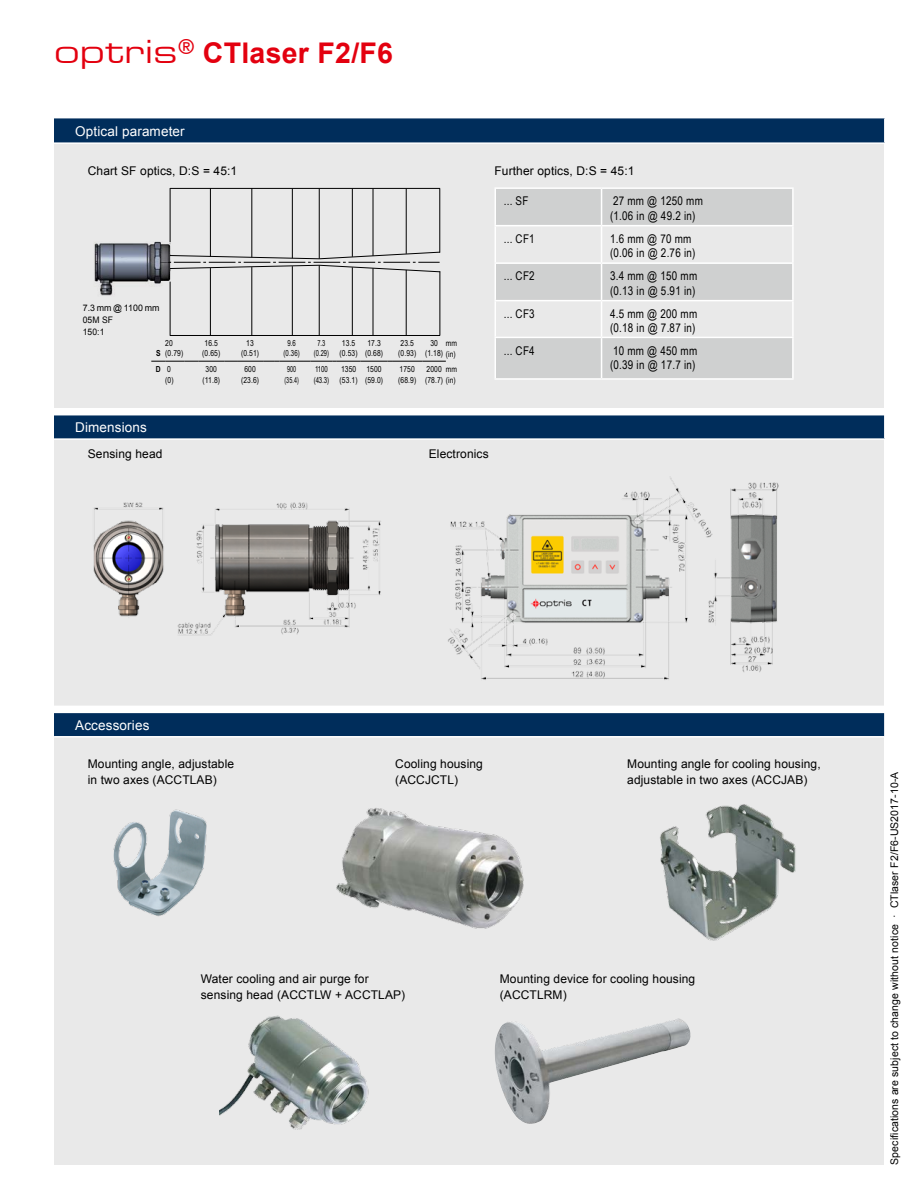
<style>
.page{position:relative;width:918px;height:1188px;background:#fff}
.page>*{position:absolute;margin:0;border:0;box-sizing:border-box;transform-origin:0 0}
.t1{font:700 28.5px "Arial";letter-spacing:.01em;color:#e3000f}
.t2{font:13.5px "Arial";letter-spacing:.01em;color:#fff}
.t3{font:12px/16.5px "Arial";letter-spacing:.01em;color:#000}
.t4{font:12px/14.2px "Arial Narrow";letter-spacing:.02em;color:#000}
.t5{font:10.5px "Arial";letter-spacing:.01em;color:#000}
.t6{font:9px/12px "Arial";letter-spacing:.01em;color:#000}
.t7{font:8.25px/10.8px "Arial Narrow";letter-spacing:.01em;color:#000}
.t8{font:8.25px/10.8px "Arial Narrow";letter-spacing:.01em;color:#000;text-align:center;scale:.9 1}
.t9{font:8.25px/10.8px "Arial Narrow";letter-spacing:.01em;color:#000;text-align:center;scale:.85 1}
.t10{font:8.25px/10.8px "Arial Narrow";letter-spacing:.01em;color:#000;text-align:center;scale:.8 1}
.t11{font:700 8.25px "Arial Narrow";color:#000}
.s1{font-family:"Eurostile Ex Two Normal";font-weight:400;font-size:31.5px}
.s2{font-weight:700}
</style>
<div class="page">
<div style="left:54px;top:141px;width:830px;height:1024px;background:#e9e9e9"></div>
<hr style="left:170px;top:188px;width:270px;height:1px;background:#000">
<svg style="left:496px;top:189px;width:296px;height:189px;fill:#cfd0d0"></svg>
<svg style="left:496px;top:226px;width:105px;height:111px"></svg>
<hr style="left:495px;top:187px;width:107px;height:2px;background:#fff">
<hr style="left:602px;top:187px;width:192px;height:2px;background:#fff">
<hr style="left:601px;top:189px;width:1px;height:36px;background:#fff">
<hr style="left:495px;top:225px;width:107px;height:1px;background:#fff">
<hr style="left:602px;top:225px;width:192px;height:1px;background:#fff">
<hr style="left:601px;top:226px;width:1px;height:36px;background:#fff">
<hr style="left:495px;top:262px;width:107px;height:2px;background:#fff">
<hr style="left:602px;top:262px;width:192px;height:2px;background:#fff">
<hr style="left:601px;top:264px;width:1px;height:36px;background:#fff">
<hr style="left:495px;top:300px;width:107px;height:1px;background:#fff">
<hr style="left:602px;top:300px;width:192px;height:1px;background:#fff">
<hr style="left:601px;top:301px;width:1px;height:36px;background:#fff">
<hr style="left:495px;top:337px;width:107px;height:1px;background:#fff">
<hr style="left:602px;top:337px;width:192px;height:1px;background:#fff">
<hr style="left:601px;top:338px;width:1px;height:40px;background:#fff">
<hr style="left:792px;top:189px;width:2px;height:36px;background:#fff">
<hr style="left:792px;top:226px;width:2px;height:36px;background:#fff">
<hr style="left:792px;top:264px;width:2px;height:36px;background:#fff">
<hr style="left:792px;top:301px;width:2px;height:36px;background:#fff">
<hr style="left:792px;top:338px;width:2px;height:40px;background:#fff">
<hr style="left:495px;top:189px;width:1px;height:36px;background:#fff">
<hr style="left:495px;top:226px;width:1px;height:36px;background:#fff">
<hr style="left:495px;top:264px;width:1px;height:36px;background:#fff">
<hr style="left:495px;top:301px;width:1px;height:36px;background:#fff">
<hr style="left:495px;top:338px;width:1px;height:40px;background:#fff">
<hr style="left:495px;top:378px;width:107px;height:2px;background:#fff">
<hr style="left:602px;top:378px;width:192px;height:2px;background:#fff">
<hr style="left:170px;top:282px;width:1px;height:54px;background:#000">
<hr style="left:210px;top:268px;width:1px;height:68px;background:#000">
<hr style="left:252px;top:267px;width:1px;height:69px;background:#000">
<hr style="left:292px;top:266px;width:1px;height:69px;background:#000">
<hr style="left:319px;top:265px;width:1px;height:70px;background:#000">
<hr style="left:373px;top:268px;width:1px;height:67px;background:#000">
<hr style="left:406px;top:270px;width:1px;height:65px;background:#000">
<hr style="left:440px;top:271px;width:1px;height:64px;background:#000">
<svg style="left:151px;top:361px;width:241px;height:1px"></svg>
<hr style="left:392px;top:361px;width:30px;height:1px;background:#000">
<svg style="left:422px;top:361px;width:24px;height:1px"></svg>
<hr style="left:170px;top:335px;width:270px;height:1px;background:#000">
<svg style="left:170px;top:251px;width:271px;height:22px"></svg>
<hr style="left:210px;top:188px;width:1px;height:69px;background:#000">
<hr style="left:252px;top:188px;width:1px;height:69px;background:#000">
<hr style="left:292px;top:189px;width:1px;height:69px;background:#000">
<hr style="left:319px;top:189px;width:1px;height:70px;background:#000">
<hr style="left:373px;top:189px;width:1px;height:67px;background:#000">
<hr style="left:406px;top:189px;width:1px;height:65px;background:#000">
<hr style="left:440px;top:189px;width:1px;height:64px;background:#000">
<img style="left:94px;top:242px;width:76px;height:54px">
<hr style="left:352px;top:267px;width:1px;height:68px;background:#000">
<hr style="left:352px;top:189px;width:1px;height:68px;background:#000">
<hr style="left:170px;top:188px;width:1px;height:54px;background:#000">
<div style="left:54px;top:118px;width:831px;height:25px;background:#002d5b"></div>
<hr style="left:884px;top:118px;width:2px;height:24px;background:#fff">
<hr style="left:54px;top:142px;width:832px;height:2px;background:#fff">
<div style="left:54px;top:414px;width:831px;height:25px;background:#002d5b"></div>
<hr style="left:884px;top:414px;width:2px;height:24px;background:#fff">
<hr style="left:54px;top:438px;width:832px;height:2px;background:#fff">
<div style="left:46px;top:408px;width:840px;height:7px;background:#fff"></div>
<div style="left:54px;top:711px;width:831px;height:26px;background:#002d5b"></div>
<hr style="left:884px;top:712px;width:2px;height:24px;background:#fff">
<hr style="left:54px;top:736px;width:832px;height:2px;background:#fff">
<div style="left:46px;top:706px;width:840px;height:7px;background:#fff"></div>
<img style="left:113px;top:809px;width:94px;height:108px">
<img style="left:660px;top:804px;width:136px;height:137px">
<img style="left:219px;top:1015px;width:150px;height:115px">
<img style="left:494px;top:1019px;width:197px;height:105px">
<img style="left:336px;top:808px;width:188px;height:121px">
<img style="left:93px;top:502px;width:288px;height:134px">
<img style="left:426px;top:477px;width:391px;height:261px">
<h1 class="t1" style="left:54px;top:34px;width:341px"><span class="s1">optris</span><sup>®</sup> CTlaser F2/F6</h1>
<p class="t2" style="left:75px;top:122px;width:111px">Optical parameter</p>
<p class="t3" style="left:88px;top:163px;width:151px">Chart SF optics, D:S = 45:1</p>
<p class="t6" style="left:83px;top:302px;width:78px">7.3 mm @ 1100 mm<br>05M SF<br>150:1</p>
<p class="t11" style="left:156px;top:347px;width:6px">S</p>
<p class="t7" style="left:165px;top:337px;width:20px">20 (0.79)</p>
<p class="t7" style="left:202px;top:337px;width:20px">16.5 (0.65)</p>
<p class="t7" style="left:241px;top:337px;width:20px;text-align:center">13 (0.51)</p>
<p class="t8" style="left:284px;top:337px;width:20px">9.6 (0.36)</p>
<p class="t9" style="left:314px;top:337px;width:20px">7.3 (0.29)</p>
<p class="t7" style="left:340px;top:337px;width:20px">13.5 (0.53)</p>
<p class="t7" style="left:365px;top:337px;width:20px">17.3 (0.68)</p>
<p class="t7" style="left:398px;top:337px;width:20px">23.5 (0.93)</p>
<p class="t7" style="left:425px;top:337px;width:32px;text-indent:5px">30 (1.18) (in)</p>
<p class="t7" style="left:446px;top:337px;width:13px">mm</p>
<p class="t7" style="left:165px;top:363px;width:10px;text-indent:-9px"><span class="s2">D</span> 0 (0)</p>
<p class="t7" style="left:203px;top:363px;width:19px;text-align:center">300 (11.8)</p>
<p class="t7" style="left:241px;top:363px;width:20px;text-align:center">600 (23.6)</p>
<p class="t10" style="left:284px;top:363px;width:20px">900 (35.4)</p>
<p class="t8" style="left:314px;top:363px;width:18px;text-align:left">1100 (43.3)</p>
<p class="t7" style="left:340px;top:363px;width:20px">1350 (53.1)</p>
<p class="t7" style="left:365px;top:363px;width:20px">1500 (59.0)</p>
<p class="t7" style="left:398px;top:363px;width:20px">1750 (68.9)</p>
<p class="t7" style="left:425px;top:363px;width:32px">2000 (78.7) (in)</p>
<p class="t7" style="left:446px;top:363px;width:13px">mm</p>
<p class="t2" style="left:75px;top:418px;width:73px">Dimensions</p>
<p class="t3" style="left:495px;top:163px;width:142px">Further optics, D:S = 45:1</p>
<p class="t4" style="left:504px;top:194px;width:26px">... SF</p>
<p class="t4" style="left:610px;top:194px;width:94px">27 mm @ 1250 mm (1.06 in @ 49.2 in)</p>
<p class="t4" style="left:504px;top:231px;width:32px">... CF1</p>
<p class="t4" style="left:610px;top:231px;width:87px">1.6 mm @ 70 mm (0.06 in @ 2.76 in)</p>
<p class="t4" style="left:504px;top:269px;width:32px">... CF2</p>
<p class="t4" style="left:610px;top:269px;width:89px">3.4 mm @ 150 mm (0.13 in @ 5.91 in)</p>
<p class="t4" style="left:504px;top:306px;width:32px">... CF3</p>
<p class="t4" style="left:610px;top:306px;width:89px">4.5 mm @ 200 mm (0.18 in @ 7.87 in)</p>
<p class="t4" style="left:504px;top:343px;width:32px">... CF4</p>
<p class="t4" style="left:610px;top:343px;width:89px">10 mm @ 450 mm (0.39 in @ 17.7 in)</p>
<p class="t3" style="left:88px;top:446px;width:76px">Sensing head</p>
<p class="t3" style="left:429px;top:446px;width:61px">Electronics</p>
<p class="t2" style="left:75px;top:716px;width:76px">Accessories</p>
<p class="t3" style="left:88px;top:755px;width:148px">Mounting angle, adjustable in two axes (ACCTLAB)</p>
<p class="t3" style="left:395px;top:755px;width:89px">Cooling housing (ACCJCTL)</p>
<p class="t3" style="left:627px;top:755px;width:195px">Mounting angle for cooling housing, adjustable in two axes (ACCJAB)</p>
<p class="t3" style="left:201px;top:970px;width:206px">Water cooling and air purge for sensing head (ACCTLW + ACCTLAP)</p>
<p class="t3" style="left:500px;top:970px;width:197px">Mounting device for cooling housing (ACCTLRM)</p>
<p class="t5" style="left:887px;top:1165px;width:394px;rotate:-90deg">Specifications are subject to change without notice · CTlaser F2/F6-US2017-10-A</p>
</div>
